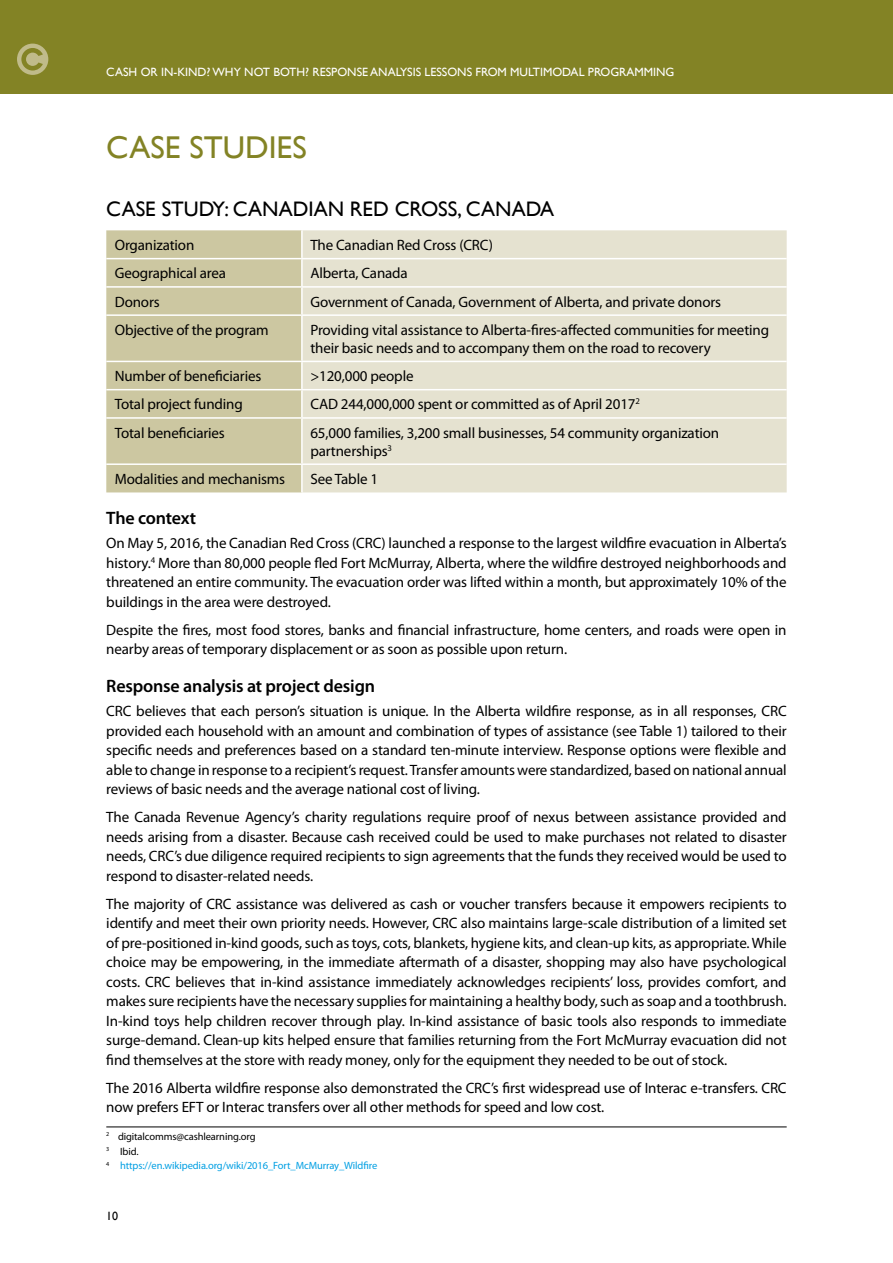
<style>
.page{position:relative;width:893px;height:1263px;background:#fff}
.page>*{position:absolute;margin:0;border:0;box-sizing:border-box;transform-origin:0 0}
.t1{font:31.5px "Gill Sans";color:#838325}
.t2{font:21px "Gill Sans";color:#000}
.t3{font:600 18px "Myriad Pro";letter-spacing:-.01em;color:#000}
.t4{font:15px/19.5px "Myriad Pro";letter-spacing:-.01em;color:#000}
.t5{font:12px "Gill Sans";color:#fff}
.t6{font:12px "Gill Sans";color:#000}
.t7{font:10.5px/14.9px "Myriad Pro";letter-spacing:-.01em;color:#009fe3}
.s1{color:#000}
</style>
<div class="page">
<div style="left:0;top:0;width:893px;height:94px;background:#838325"></div>
<div style="left:106px;top:230px;width:195px;height:262px;background:#ccc7a1"></div>
<div style="left:303px;top:230px;width:484px;height:262px;background:#e5e2d0"></div>
<hr style="left:106px;top:258px;width:196px;height:1px;background:#fff">
<hr style="left:302px;top:258px;width:485px;height:1px;background:#fff">
<hr style="left:106px;top:286px;width:196px;height:2px;background:#fff">
<hr style="left:302px;top:286px;width:485px;height:2px;background:#fff">
<hr style="left:106px;top:314px;width:196px;height:2px;background:#fff">
<hr style="left:302px;top:314px;width:485px;height:2px;background:#fff">
<hr style="left:106px;top:361px;width:196px;height:1px;background:#fff">
<hr style="left:302px;top:361px;width:485px;height:1px;background:#fff">
<hr style="left:106px;top:389px;width:196px;height:1px;background:#fff">
<hr style="left:302px;top:389px;width:485px;height:1px;background:#fff">
<hr style="left:106px;top:417px;width:196px;height:2px;background:#fff">
<hr style="left:302px;top:417px;width:485px;height:2px;background:#fff">
<hr style="left:106px;top:463px;width:196px;height:2px;background:#fff">
<hr style="left:302px;top:463px;width:485px;height:2px;background:#fff">
<hr style="left:106px;top:1127px;width:681px;height:1px;background:#000">
<div style="left:17px;top:44px;width:31px;height:31px;background:#c0bb8a;border-radius:50%"></div>
<svg style="left:21px;top:48px;width:22px;height:23px"></svg>
<p class="t5" style="left:106px;top:65px;width:570px">CASH OR IN-KIND? WHY NOT BOTH? RESPONSE ANALYSIS LESSONS FROM MULTIMODAL PROGRAMMING</p>
<h1 class="t1" style="left:106px;top:129px;width:202px">CASE STUDIES</h1>
<h2 class="t2" style="left:106px;top:196px;width:462px">CASE STUDY: CANADIAN RED CROSS, CANADA<sup>23</sup></h2>
<p class="t4" style="left:115px;top:235px;width:81px">Organization</p>
<p class="t4" style="left:310px;top:235px;width:184px">The Canadian Red Cross (CRC)</p>
<p class="t4" style="left:115px;top:263px;width:113px">Geographical area</p>
<p class="t4" style="left:310px;top:263px;width:99px">Alberta, Canada</p>
<p class="t4" style="left:115px;top:292px;width:46px">Donors</p>
<p class="t4" style="left:310px;top:292px;width:412px">Government of Canada, Government of Alberta, and private donors</p>
<p class="t4" style="left:115px;top:320px;width:155px">Objective of the program</p>
<p class="t4" style="left:310px;top:321px;width:460px;line-height:18px">Providing vital assistance to Alberta-fires-affected communities for meeting their basic needs and to accompany them on the road to recovery</p>
<p class="t4" style="left:115px;top:366px;width:148px">Number of beneficiaries</p>
<p class="t4" style="left:310px;top:366px;width:105px">&gt;120,000 people</p>
<p class="t4" style="left:115px;top:394px;width:129px">Total project funding</p>
<p class="t4" style="left:310px;top:394px;width:331px">CAD 244,000,000 spent or committed as of April 2017<sup>2</sup></p>
<p class="t4" style="left:115px;top:423px;width:112px">Total beneficiaries</p>
<p class="t4" style="left:310px;top:423px;width:410px;line-height:18px">65,000 families, 3,200 small businesses, 54 community organization partnerships<sup>3</sup></p>
<p class="t4" style="left:115px;top:469px;width:172px">Modalities and mechanisms</p>
<p class="t4" style="left:310px;top:469px;width:69px">See Table 1</p>
<p class="t3" style="left:106px;top:507px;width:91px">The context</p>
<p class="t4" style="left:106px;top:533px;width:682px;text-align:justify">On May 5, 2016, the Canadian Red Cross (CRC) launched a response to the largest wildfire evacuation in Alberta’s history.<sup>4</sup> More than 80,000 people fled Fort McMurray, Alberta, where the wildfire destroyed neighborhoods and threatened an entire community. The evacuation order was lifted within a month, but approximately 10% of the buildings in the area were destroyed.</p>
<p class="t4" style="left:106px;top:620px;width:682px">Despite the fires, most food stores, banks and financial infrastructure, home centers, and roads were open in nearby areas of temporary displacement or as soon as possible upon return.</p>
<p class="t3" style="left:106px;top:675px;width:270px">Response analysis at project design</p>
<p class="t4" style="left:106px;top:701px;width:682px;text-align:justify">CRC believes that each person’s situation is unique. In the Alberta wildfire response, as in all responses, CRC provided each household with an amount and combination of types of assistance (see Table 1) tailored to their specific needs and preferences based on a standard ten-minute interview. Response options were flexible and able to change in response to a recipient’s request. Transfer amounts were standardized, based on national annual reviews of basic needs and the average national cost of living.</p>
<p class="t4" style="left:106px;top:807px;width:682px;text-align:justify">The Canada Revenue Agency’s charity regulations require proof of nexus between assistance provided and needs arising from a disaster. Because cash received could be used to make purchases not related to disaster needs, CRC’s due diligence required recipients to sign agreements that the funds they received would be used to respond to disaster-related needs.</p>
<p class="t4" style="left:106px;top:893px;width:682px;text-align:justify">The majority of CRC assistance was delivered as cash or voucher transfers because it empowers recipients to identify and meet their own priority needs. However, CRC also maintains large-scale distribution of a limited set of pre-positioned in-kind goods, such as toys, cots, blankets, hygiene kits, and clean-up kits, as appropriate. While choice may be empowering, in the immediate aftermath of a disaster, shopping may also have psychological costs. CRC believes that in-kind assistance immediately acknowledges recipients’ loss, provides comfort, and makes sure recipients have the necessary supplies for maintaining a healthy body, such as soap and a toothbrush.<br>In-kind toys help children recover through play. In-kind assistance of basic tools also responds to immediate surge-demand. Clean-up kits helped ensure that families returning from the Fort McMurray evacuation did not find themselves at the store with ready money, only for the equipment they needed to be out of stock.</p>
<p class="t4" style="left:106px;top:1077px;width:682px">The 2016 Alberta wildfire response also demonstrated the CRC’s first widespread use of Interac e-transfers. CRC now prefers EFT or Interac transfers over all other methods for speed and low cost.</p>
<p class="t7" style="left:106px;top:1128px;width:272px"><sup>2</sup> <span class="s1">digitalcomms@cashlearning.org<br></span><sup>3</sup> <span class="s1">Ibid.<br></span><sup>4</sup> https://en.wikipedia.org/wiki/2016_Fort_McMurray_Wildfire</p>
<p class="t6" style="left:106px;top:1209px;width:13px">10</p>
</div>
